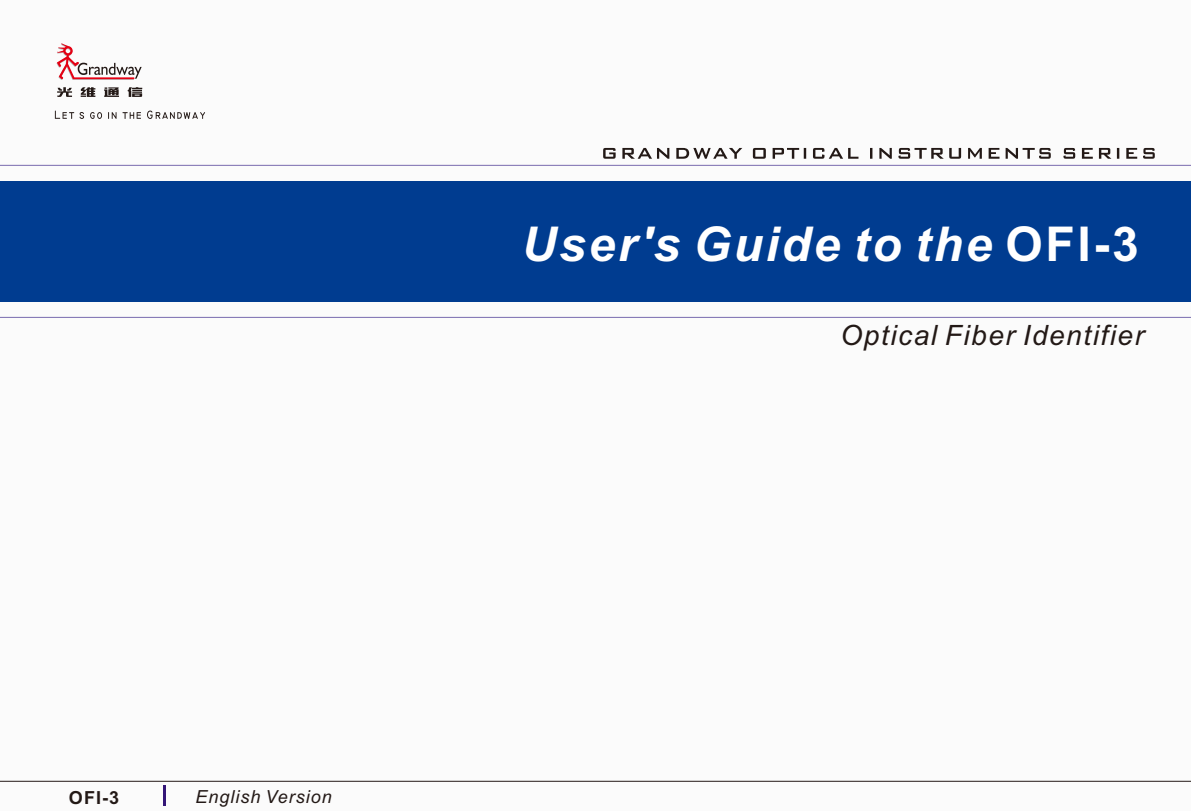
<style>
.page{position:relative;width:1191px;height:811px;background:#fbfbfb}
.page>*{position:absolute;margin:0;border:0;box-sizing:border-box;transform-origin:0 0}
.t1{font:italic 700 48px "Arial";letter-spacing:.055em;color:#fff}
.t2{font:italic 28px "Arial";letter-spacing:.055em;color:#231916}
.t3{font:italic 18px "Arial";letter-spacing:.055em;color:#231916}
.t4{font:700 18px "Arial";color:#231916}
.s1{font-style:normal}
</style>
<div class="page">
<svg style="left:0;top:781px;width:1191px;height:5px"></svg>
<svg style="left:0;top:165px;width:1191px;height:152px"></svg>
<div style="left:0;top:181px;width:1191px;height:120px;background:#003c90"></div>
<svg style="left:55px;top:111px;width:150px;height:8px"></svg>
<svg style="left:603px;top:148px;width:551px;height:11px"></svg>
<svg style="left:56px;top:43px;width:86px;height:37px"></svg>
<svg style="left:57px;top:87px;width:85px;height:10px"></svg>
<hr style="left:163px;top:786px;width:3px;height:20px;background:#341677">
<p class="t4" style="left:69px;top:790px;width:51px">OFI-3</p>
<p class="t3" style="left:195px;top:789px;width:138px">English Version</p>
<h1 class="t1" style="left:522px;top:226px;width:618px">User's Guide to the <span class="s1">OFI-3</span></h1>
<p class="t2" style="left:840px;top:325px;width:305px">Optical Fiber Identifier</p>
</div>
